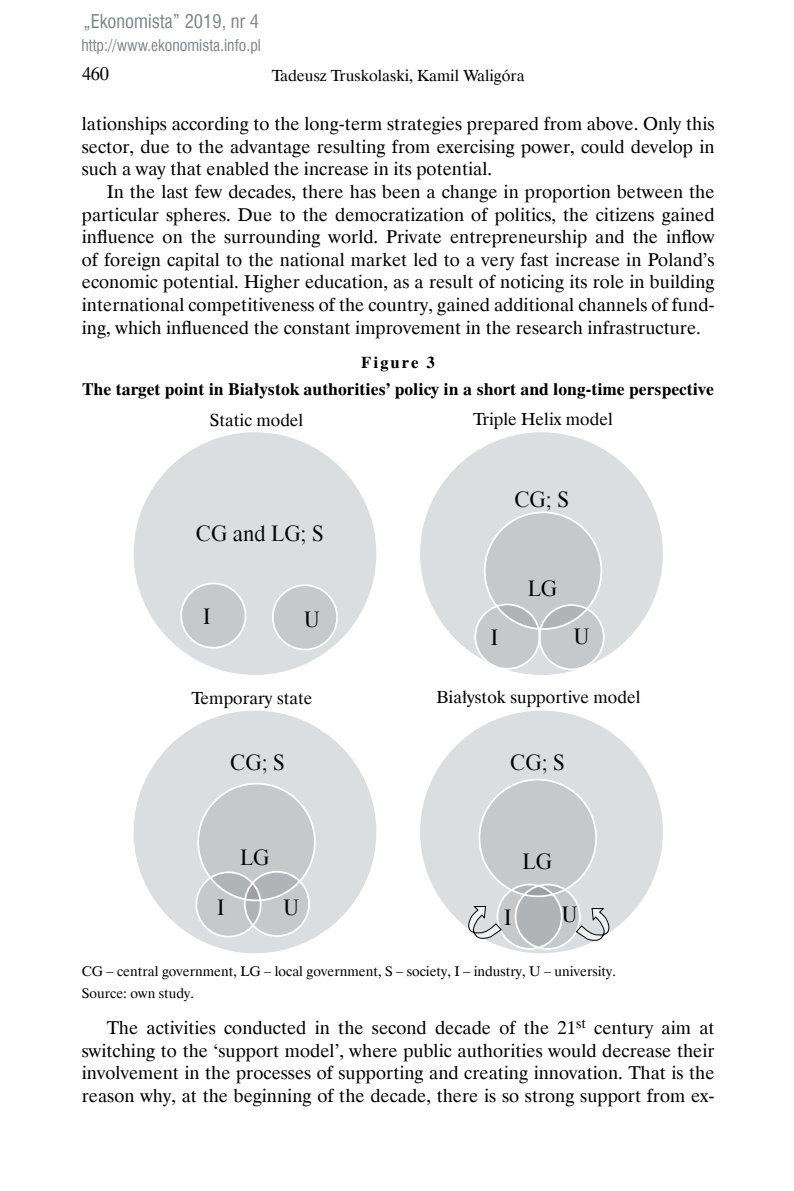
<style>
.page{position:relative;width:794px;height:1191px;background:#fff}
.page>*{position:absolute;margin:0;border:0;box-sizing:border-box;transform-origin:0 0}
.t1{font:21px "Dutch 801 Hd EU";color:#000}
.t2{font:18.55px/22.6px "Dutch 801 EU";color:#000;text-align:justify}
.t3{font:18.55px "Swis 721 Cn EU";color:#808285}
.t4{font:700 17.5px "Dutch 801 EU";color:#000}
.t5{font:17.5px "Dutch 801 EU";color:#000}
.t6{font:700 16.62px "Dutch 801 EU";letter-spacing:.125em;color:#000}
.t7{font:16.1px "Dutch 801 EU";color:#000}
.t8{font:15.75px "Swis 721 Cn EU";color:#808285}
.t9{font:14px/22.4px "Dutch 801 EU";color:#000}
</style>
<div class="page">
<div style="left:134px;top:432px;width:242px;height:243px;background:#dcddde;border-radius:50%"></div>
<div style="left:420px;top:432px;width:243px;height:243px;background:#dcddde;border-radius:50%"></div>
<div style="left:420px;top:710px;width:243px;height:243px;background:#dcddde;border-radius:50%"></div>
<div style="left:134px;top:710px;width:242px;height:243px;background:#dcddde;border-radius:50%"></div>
<svg style="left:198px;top:783px;width:115px;height:154px"></svg>
<svg style="left:475px;top:514px;width:128px;height:155px"></svg>
<div style="left:484px;top:511px;width:118px;height:119px;border:2px solid #fff;border-radius:50%"></div>
<div style="left:197px;top:783px;width:119px;height:118px;border:2px solid #fff;border-radius:50%"></div>
<div style="left:181px;top:583px;width:64px;height:65px;background:#c7c8ca;border-radius:50%"></div>
<div style="left:180px;top:582px;width:66px;height:66px;border:2px solid #fff;border-radius:50%"></div>
<div style="left:273px;top:585px;width:64px;height:64px;background:#c7c8ca;border-radius:50%"></div>
<div style="left:272px;top:584px;width:66px;height:66px;border:2px solid #fff;border-radius:50%"></div>
<div style="left:538px;top:604px;width:66px;height:66px;border:2px solid #fff;border-radius:50%"></div>
<div style="left:244px;top:871px;width:66px;height:66px;border:2px solid #fff;border-radius:50%"></div>
<div style="left:195px;top:871px;width:66px;height:66px;border:2px solid #fff;border-radius:50%"></div>
<div style="left:474px;top:603px;width:66px;height:66px;border:2px solid #fff;border-radius:50%"></div>
<svg style="left:468px;top:779px;width:142px;height:170px"></svg>
<p class="t3" style="left:83px;top:9px;width:177px">„Ekonomista” 2019, nr 4</p>
<p class="t8" style="left:81px;top:34px;width:181px">http://www.ekonomista.info.pl</p>
<p class="t2" style="left:82px;top:63px;width:28px">460</p>
<p class="t7" style="left:272px;top:65px;width:254px">Tadeusz Truskolaski, Kamil Waligóra</p>
<p class="t2" style="left:82px;top:113px;width:634px">lationships according to the long-term strategies prepared from above. Only this sector, due to the advantage resulting from exercising power, could develop in such a way that enabled the increase in its potential.</p>
<p class="t2" style="left:82px;top:181px;width:634px;text-indent:25px">In the last few decades, there has been a change in proportion between the particular spheres. Due to the democratization of politics, the citizens gained influence on the surrounding world. Private entrepreneurship and the inflow of foreign capital to the national market led to a very fast increase in Poland’s economic potential. Higher education, as a result of noticing its role in building international competitiveness of the country, gained additional channels of fund&shy;ing, which influenced the constant improvement in the research infrastructure.</p>
<p class="t6" style="left:361px;top:352px;width:75px">Figure 3</p>
<p class="t4" style="left:83px;top:378px;width:632px">The target point in Białystok authorities’ policy in a short and long-time perspective</p>
<p class="t5" style="left:210px;top:409px;width:95px">Static model</p>
<p class="t5" style="left:473px;top:408px;width:141px">Triple Helix model</p>
<p class="t1" style="left:196px;top:520px;width:130px">CG and LG; S</p>
<p class="t1" style="left:203px;top:604px;width:9px">I</p>
<p class="t1" style="left:304px;top:607px;width:18px">U</p>
<p class="t1" style="left:514px;top:487px;width:57px">CG; S</p>
<p class="t1" style="left:491px;top:625px;width:9px">I</p>
<p class="t1" style="left:528px;top:576px;width:31px">LG</p>
<p class="t1" style="left:573px;top:624px;width:18px">U</p>
<p class="t5" style="left:192px;top:686px;width:122px">Temporary state</p>
<p class="t5" style="left:436px;top:686px;width:205px">Białystok supportive model</p>
<p class="t1" style="left:230px;top:749px;width:57px">CG; S</p>
<p class="t1" style="left:510px;top:749px;width:57px">CG; S</p>
<p class="t1" style="left:217px;top:894px;width:9px">I</p>
<p class="t1" style="left:240px;top:845px;width:31px">LG</p>
<p class="t1" style="left:522px;top:848px;width:31px">LG</p>
<p class="t1" style="left:283px;top:894px;width:18px">U</p>
<p class="t1" style="left:504px;top:904px;width:9px">I</p>
<p class="t1" style="left:561px;top:902px;width:18px">U</p>
<p class="t9" style="left:82px;top:960px;width:535px">CG – central government, LG – local government, S – society, I – industry, U – university.<br>Source: own study.</p>
<p class="t2" style="left:82px;top:1016px;width:634px;text-indent:25px">The activities conducted in the second decade of the 21<sup>st</sup> century aim at switching to the ‘support model’, where public authorities would decrease their involvement in the processes of supporting and creating innovation. That is the reason why, at the beginning of the decade, there is so strong support from ex-</p>
</div>
